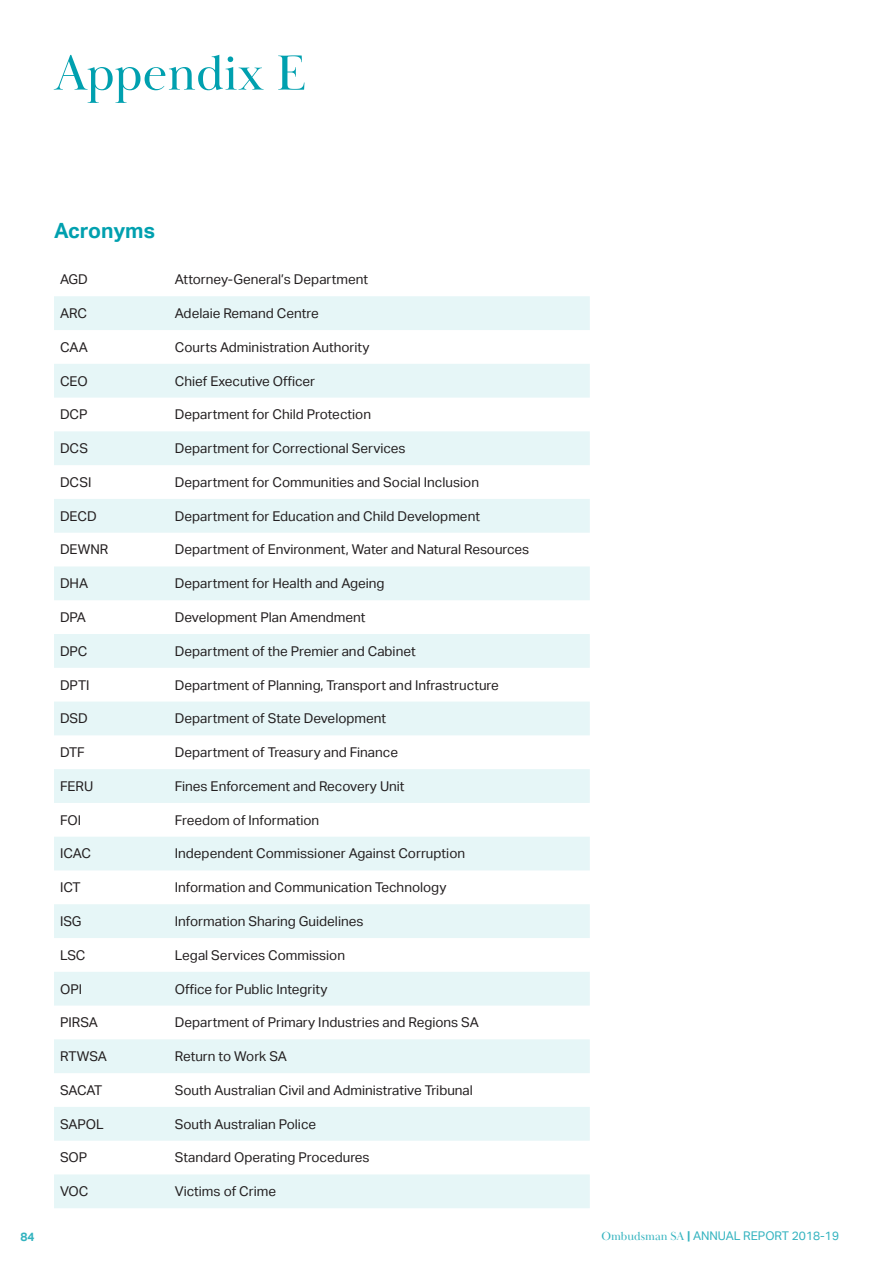
<style>
.page{position:relative;width:893px;height:1263px;background:#fff}
.page>*{position:absolute;margin:0;border:0;box-sizing:border-box;transform-origin:0 0}
.t1{font:51px "Baskerville Display PT";color:#00a0af}
.t2{font:700 21px "Aktiv Grotesk";color:#00a0af}
.t3{font:13.5px "Aktiv Grotesk";color:#231f20}
.t4{font:12px "Aktiv Grotesk";color:#33b3bf}
.t5{font:700 12px "Aktiv Grotesk";color:#33b3bf}
.s1{font-family:"Baskerville Display PT"}
.s2{font-weight:700}
</style>
<div class="page">
<svg style="left:54px;top:296px;width:536px;height:912px;fill:#e6f6f7"></svg>
<p class="t1" style="left:54px;top:42px;width:253px">Appendix E</p>
<p class="t2" style="left:54px;top:219px;width:102px">Acronyms</p>
<p class="t3" style="left:60px;top:272px;width:29px">AGD</p>
<p class="t3" style="left:175px;top:272px;width:195px">Attorney-General’s Department</p>
<p class="t3" style="left:60px;top:305px;width:29px">ARC</p>
<p class="t3" style="left:175px;top:305px;width:146px">Adelaie Remand Centre</p>
<p class="t3" style="left:60px;top:339px;width:30px">CAA</p>
<p class="t3" style="left:175px;top:339px;width:196px">Courts Administration Authority</p>
<p class="t3" style="left:60px;top:373px;width:29px">CEO</p>
<p class="t3" style="left:175px;top:373px;width:142px">Chief Executive Officer</p>
<p class="t3" style="left:60px;top:407px;width:29px">DCP</p>
<p class="t3" style="left:175px;top:407px;width:198px">Department for Child Protection</p>
<p class="t3" style="left:60px;top:440px;width:30px">DCS</p>
<p class="t3" style="left:175px;top:440px;width:232px">Department for Correctional Services</p>
<p class="t3" style="left:60px;top:474px;width:33px">DCSI</p>
<p class="t3" style="left:175px;top:474px;width:306px">Department for Communities and Social Inclusion</p>
<p class="t3" style="left:60px;top:508px;width:38px">DECD</p>
<p class="t3" style="left:175px;top:508px;width:307px">Department for Education and Child Development</p>
<p class="t3" style="left:60px;top:542px;width:50px">DEWNR</p>
<p class="t3" style="left:175px;top:542px;width:356px">Department of Environment, Water and Natural Resources</p>
<p class="t3" style="left:60px;top:576px;width:30px">DHA</p>
<p class="t3" style="left:175px;top:576px;width:211px">Department for Health and Ageing</p>
<p class="t3" style="left:60px;top:609px;width:28px">DPA</p>
<p class="t3" style="left:175px;top:609px;width:192px">Development Plan Amendment</p>
<p class="t3" style="left:60px;top:643px;width:29px">DPC</p>
<p class="t3" style="left:175px;top:643px;width:242px">Department of the Premier and Cabinet</p>
<p class="t3" style="left:60px;top:677px;width:31px">DPTI</p>
<p class="t3" style="left:175px;top:677px;width:326px">Department of Planning, Transport and Infrastructure</p>
<p class="t3" style="left:60px;top:711px;width:29px">DSD</p>
<p class="t3" style="left:175px;top:711px;width:213px">Department of State Development</p>
<p class="t3" style="left:60px;top:744px;width:26px">DTF</p>
<p class="t3" style="left:175px;top:744px;width:225px">Department of Treasury and Finance</p>
<p class="t3" style="left:60px;top:778px;width:35px">FERU</p>
<p class="t3" style="left:175px;top:778px;width:231px">Fines Enforcement and Recovery Unit</p>
<p class="t3" style="left:60px;top:812px;width:23px">FOI</p>
<p class="t3" style="left:175px;top:812px;width:146px">Freedom of Information</p>
<p class="t3" style="left:60px;top:846px;width:32px">ICAC</p>
<p class="t3" style="left:175px;top:846px;width:292px">Independent Commissioner Against Corruption</p>
<p class="t3" style="left:60px;top:880px;width:22px">ICT</p>
<p class="t3" style="left:175px;top:880px;width:273px">Information and Communication Technology</p>
<p class="t3" style="left:60px;top:913px;width:23px">ISG</p>
<p class="t3" style="left:175px;top:913px;width:190px">Information Sharing Guidelines</p>
<p class="t3" style="left:60px;top:947px;width:27px">LSC</p>
<p class="t3" style="left:175px;top:947px;width:172px">Legal Services Commission</p>
<p class="t3" style="left:60px;top:981px;width:24px">OPI</p>
<p class="t3" style="left:175px;top:981px;width:154px">Office for Public Integrity</p>
<p class="t3" style="left:60px;top:1015px;width:39px">PIRSA</p>
<p class="t3" style="left:175px;top:1015px;width:305px">Department of Primary Industries and Regions SA</p>
<p class="t3" style="left:60px;top:1048px;width:48px">RTWSA</p>
<p class="t3" style="left:175px;top:1048px;width:114px">Return to Work SA</p>
<p class="t3" style="left:60px;top:1082px;width:44px">SACAT</p>
<p class="t3" style="left:175px;top:1082px;width:300px">South Australian Civil and Administrative Tribunal</p>
<p class="t3" style="left:60px;top:1116px;width:45px">SAPOL</p>
<p class="t3" style="left:175px;top:1116px;width:143px">South Australian Police</p>
<p class="t3" style="left:60px;top:1150px;width:29px">SOP</p>
<p class="t3" style="left:175px;top:1150px;width:196px">Standard Operating Procedures</p>
<p class="t3" style="left:60px;top:1183px;width:30px">VOC</p>
<p class="t3" style="left:175px;top:1183px;width:103px">Victims of Crime</p>
<p class="t5" style="left:21px;top:1229px;width:16px">84</p>
<p class="t4" style="left:602px;top:1229px;width:239px"><span class="s1">Ombudsman SA</span> <span class="s2">|</span> ANNUAL REPORT 2018-19</p>
</div>
